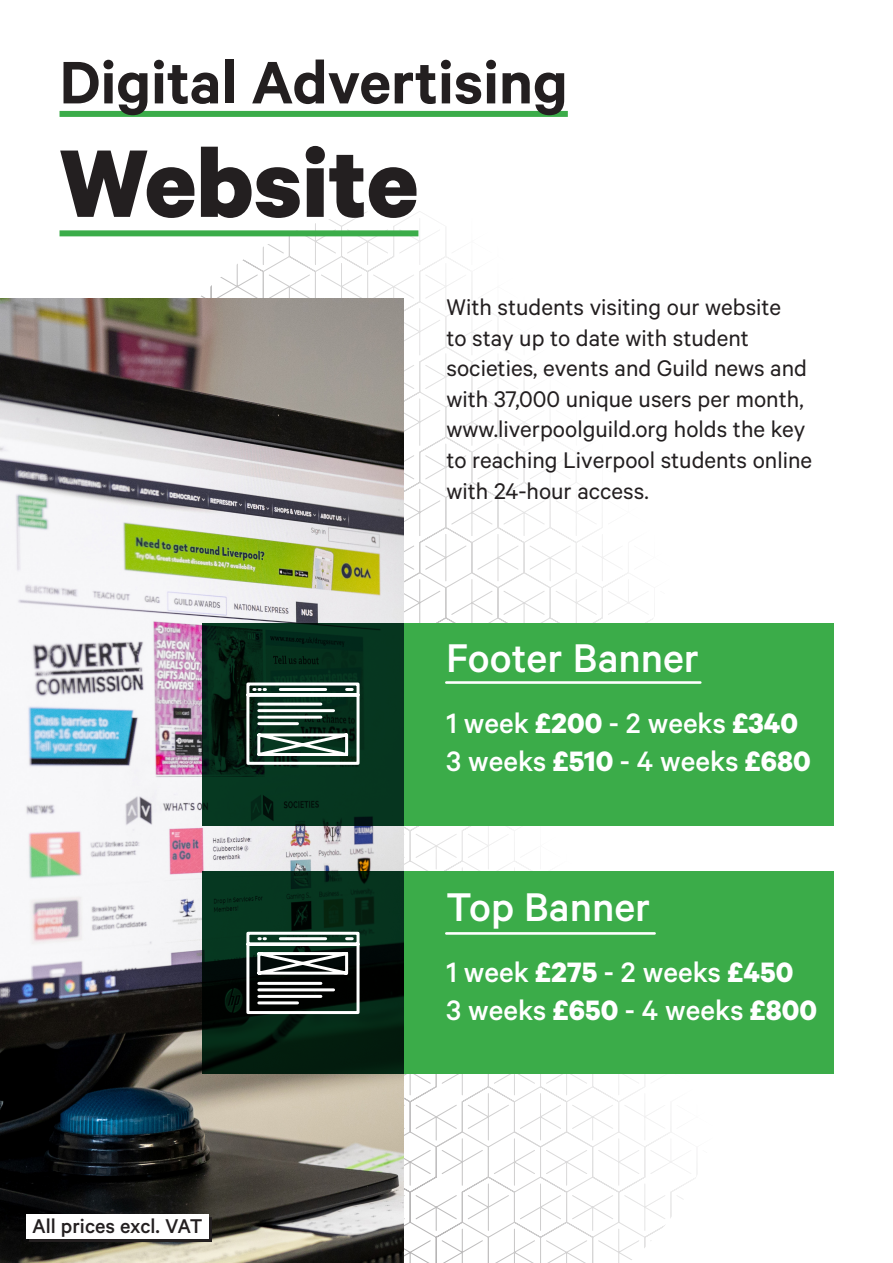
<style>
.page{position:relative;width:893px;height:1263px;background:#fff}
.page>*{position:absolute;margin:0;border:0;box-sizing:border-box;transform-origin:0 0}
.t1{font:700 108px "Calibre";color:#231f20}
.t2{font:600 67.5px "Calibre";color:#231f20}
.t3{font:500 45.15px "Calibre";color:#fff}
.t4{font:500 31.65px "Calibre";color:#fff}
.B2{font:25.5px/30.6px "Calibre";color:#231f20}
.t5{font:500 22.5px "Calibre";color:#231f20}
.s1{font-weight:700}
</style>
<div class="page">
<svg style="left:404px;top:1148px;width:292px;height:115px"></svg>
<svg style="left:404px;top:1074px;width:268px;height:74px"></svg>
<svg style="left:404px;top:826px;width:125px;height:45px"></svg>
<svg style="left:404px;top:589px;width:249px;height:34px"></svg>
<svg style="left:404px;top:363px;width:225px;height:226px"></svg>
<svg style="left:132px;top:211px;width:378px;height:152px"></svg>
<img style="left:0;top:298px;width:404px;height:965px">
<div style="left:29px;top:1217px;width:183px;height:25px;background:#231f20"></div>
<div style="left:26px;top:1215px;width:183px;height:24px;background:#fff"></div>
<div style="left:60px;top:111px;width:508px;height:6px;background:#3bac49"></div>
<div style="left:60px;top:230px;width:358px;height:6px;background:#3bac49"></div>
<div style="left:404px;top:623px;width:429px;height:203px;background:#3bac49"></div>
<svg style="left:202px;top:623px;width:202px;height:203px;background:#042e1b"></svg>
<div style="left:404px;top:871px;width:429px;height:203px;background:#3bac49"></div>
<svg style="left:202px;top:871px;width:202px;height:203px;background:#032313"></svg>
<hr style="left:446px;top:681px;width:254px;height:3px;background:#fff">
<hr style="left:446px;top:932px;width:209px;height:3px;background:#fff">
<svg style="left:245px;top:930px;width:116px;height:85px"></svg>
<svg style="left:245px;top:681px;width:116px;height:85px"></svg>
<h1 class="t2" style="left:60px;top:42px;width:510px">Digital Advertising</h1>
<p class="t1" style="left:60px;top:117px;width:360px">Website</p>
<p class="B2" style="left:446px;top:291px;width:367px">With students visiting our website<br>to stay up to date with student societies, events and Guild news and with 37,000 unique users per month, www.liverpoolguild.org holds the key to reaching Liverpool students online with 24-hour access.</p>
<p class="t3" style="left:446px;top:631px;width:254px">Footer Banner</p>
<p class="t4" style="left:446px;top:705px;width:353px">1 week <span class="s1">£200</span> - 2 weeks <span class="s1">£340</span></p>
<p class="t4" style="left:446px;top:743px;width:366px">3 weeks <span class="s1">£510</span> - 4 weeks <span class="s1">£680</span></p>
<p class="t3" style="left:446px;top:880px;width:206px">Top Banner</p>
<p class="t5" style="left:32px;top:1213px;width:172px">All prices excl. VAT</p>
<p class="t4" style="left:446px;top:954px;width:348px">1 week <span class="s1">£275</span> - 2 weeks <span class="s1">£450</span></p>
<p class="t4" style="left:446px;top:992px;width:372px">3 weeks <span class="s1">£650</span> - 4 weeks <span class="s1">£800</span></p>
</div>
